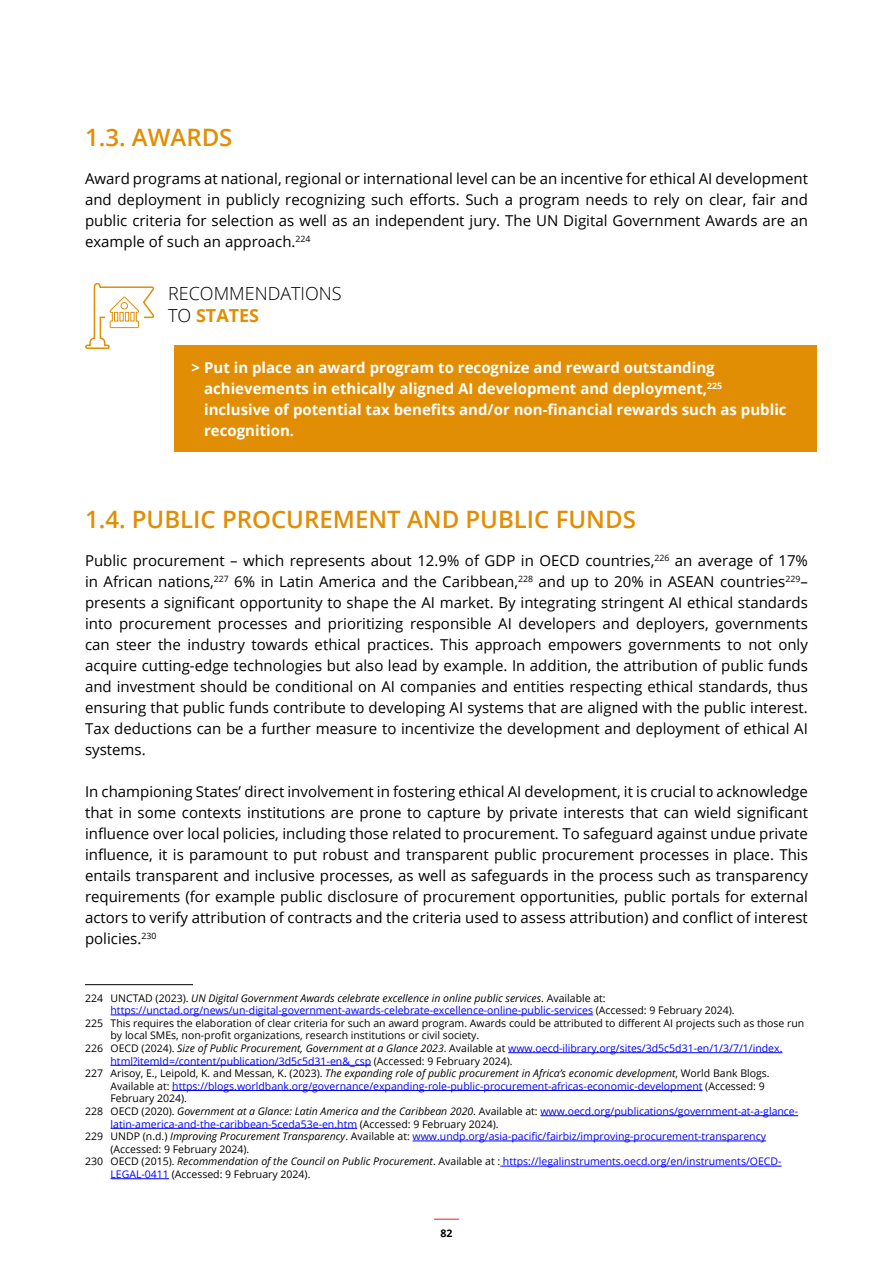
<style>
.page{position:relative;width:893px;height:1263px;background:#fff}
.page>*{position:absolute;margin:0;border:0;box-sizing:border-box;transform-origin:0 0}
.t1{font:600 24px "Open Sans";color:#e28e04}
.t2{font:300 18px/21.6px "Open Sans";color:#000}
.t3{font:15px/21px "Open Sans";color:#000;text-align:justify}
.t4{font:700 15px/21px "Open Sans";color:#fff}
.t5{font:10.5px "Open Sans";color:#00f}
.t6{font:italic 10.5px "Open Sans";color:#000}
.t7{font:10.5px "Open Sans";color:#000}
.t8{font:700 10.5px "Open Sans";color:#000}
.s1{font-weight:700;color:#e28e04}
.s2{font-style:normal}
.s3{color:#000}
.s4{font-style:italic;color:#000}
.s5{font-style:normal;color:#00f}
.s6{color:#00f}
</style>
<div class="page">
<hr style="left:434px;top:1218px;width:24px;height:2px;background:#ed6b62">
<div style="left:174px;top:345px;width:642px;height:107px;background:#e28e04"></div>
<svg style="left:85px;top:282px;width:70px;height:67px"></svg>
<hr style="left:85px;top:984px;width:108px;height:1px;background:#000">
<hr style="left:111px;top:1015px;width:482px;height:1px;background:#00f">
<hr style="left:508px;top:1052px;width:274px;height:1px;background:#00f">
<hr style="left:111px;top:1065px;width:260px;height:1px;background:#00f">
<hr style="left:172px;top:1090px;width:530px;height:1px;background:#00f">
<hr style="left:540px;top:1115px;width:258px;height:1px;background:#00f">
<hr style="left:111px;top:1128px;width:246px;height:1px;background:#00f">
<hr style="left:413px;top:1141px;width:353px;height:1px;background:#00f">
<hr style="left:500px;top:1166px;width:282px;height:1px;background:#00f">
<hr style="left:111px;top:1178px;width:58px;height:1px;background:#00f">
<h1 class="t1" style="left:85px;top:121px;width:149px">1.3. AWARDS</h1>
<p class="t3" style="left:85px;top:168px;width:724px">Award programs at national, regional or international level can be an incentive for ethical AI development and deployment in publicly recognizing such efforts. Such a program needs to rely on clear, fair and public criteria for selection as well as an independent jury. The UN Digital Government Awards are an example of such an approach.<sup>224</sup></p>
<p class="t2" style="left:168px;top:283px;width:175px">RECOMMENDATIONS<br>TO <span class="s1">STATES</span></p>
<p class="t4" style="left:204px;top:356px;width:584px;text-indent:-13px">&gt; Put in place an award program to recognize and reward outstanding achievements in ethically aligned AI development and deployment,<sup>225 </sup>inclusive of potential tax benefits and/or non-financial rewards such as public recognition.</p>
<h1 class="t1" style="left:85px;top:502px;width:552px">1.4. PUBLIC PROCUREMENT AND PUBLIC FUNDS</h1>
<p class="t3" style="left:85px;top:549px;width:724px">Public procurement – which represents about 12.9% of GDP in OECD countries,<sup>226</sup> an average of 17% in African nations,<sup>227</sup> 6% in Latin America and the Caribbean,<sup>228</sup> and up to 20% in ASEAN countries<sup>229</sup>– presents a significant opportunity to shape the AI market. By integrating stringent AI ethical standards into procurement processes and prioritizing responsible AI developers and deployers, governments can steer the industry towards ethical practices. This approach empowers governments to not only acquire cutting-edge technologies but also lead by example. In addition, the attribution of public funds and investment should be conditional on AI companies and entities respecting ethical standards, thus ensuring that public funds contribute to developing AI systems that are aligned with the public interest.<br>Tax deductions can be a further measure to incentivize the development and deployment of ethical AI systems.</p>
<p class="t3" style="left:85px;top:780px;width:724px">In championing States’ direct involvement in fostering ethical AI development, it is crucial to acknowledge that in some contexts institutions are prone to capture by private interests that can wield significant influence over local policies, including those related to procurement. To safeguard against undue private influence, it is paramount to put robust and transparent public procurement processes in place. This entails transparent and inclusive processes, as well as safeguards in the process such as transparency requirements (for example public disclosure of procurement opportunities, public portals for external actors to verify attribution of contracts and the criteria used to assess attribution) and conflict of interest policies.<sup>230</sup></p>
<p class="t6" style="left:85px;top:990px;width:522px"><span class="s2">224 UNCTAD (2023).</span> UN Digital Government Awards celebrate excellence in online public services<span class="s2">. Available at:</span></p>
<p class="t5" style="left:111px;top:1003px;width:626px">https://unctad.org/news/un-digital-government-awards-celebrate-excellence-online-public-services <span class="s3">(Accessed: 9 February 2024).</span></p>
<p class="t7" style="left:85px;top:1016px;width:721px">225 This requires the elaboration of clear criteria for such an award program. Awards could be attributed to different AI projects such as those run</p>
<p class="t7" style="left:111px;top:1028px;width:370px">by local SMEs, non-profit organizations, research institutions or civil society.</p>
<p class="t5" style="left:85px;top:1041px;width:699px"><span class="s3">226 OECD (2024).</span> <span class="s4">Size of Public Procurement, Government at a Glance 2023</span><span class="s3">. Available at</span> www.oecd-ilibrary.org/sites/3d5c5d31-en/1/3/7/1/index.</p>
<p class="t5" style="left:111px;top:1053px;width:404px">html?itemId=/content/publication/3d5c5d31-en&amp;_csp <span class="s3">(Accessed: 9 February 2024).</span></p>
<p class="t6" style="left:85px;top:1066px;width:686px"><span class="s2">227 Arisoy, E., Leipold, K. and Messan, K. (2023).</span> The expanding role of public procurement in Africa’s economic development<span class="s2">, World Bank Blogs.</span></p>
<p class="t5" style="left:111px;top:1079px;width:656px"><span class="s3">Available at:</span> https://blogs.worldbank.org/governance/expanding-role-public-procurement-africas-economic-development <span class="s3">(Accessed: 9</span></p>
<p class="t7" style="left:111px;top:1091px;width:78px">February 2024).</p>
<p class="t6" style="left:85px;top:1104px;width:715px"><span class="s2">228 OECD (2020).</span> Government at a Glance: Latin America and the Caribbean 2020<span class="s2">. Available at:</span> <span class="s5">www.oecd.org/publications/government-at-a-glance-</span></p>
<p class="t5" style="left:111px;top:1116px;width:390px">latin-america-and-the-caribbean-5ceda53e-en.htm <span class="s3">(Accessed: 9 February 2024).</span></p>
<p class="t5" style="left:85px;top:1129px;width:682px"><span class="s3">229 UNDP (n.d.)</span> <span class="s4">Improving Procurement Transparency</span><span class="s3">. Available at:</span> www.undp.org/asia-pacific/fairbiz/improving-procurement-transparency</p>
<p class="t7" style="left:111px;top:1142px;width:140px">(Accessed: 9 February 2024).</p>
<p class="t5" style="left:85px;top:1154px;width:698px"><span class="s3">230 OECD (2015).</span> <span class="s4">Recommendation of the Council on Public Procurement</span><span class="s3">. Available at :</span> https://legalinstruments.oecd.org/en/instruments/OECD-</p>
<p class="t7" style="left:111px;top:1167px;width:201px"><span class="s6">LEGAL-0411</span> (Accessed: 9 February 2024).</p>
<p class="t8" style="left:440px;top:1225px;width:13px">82</p>
</div>
